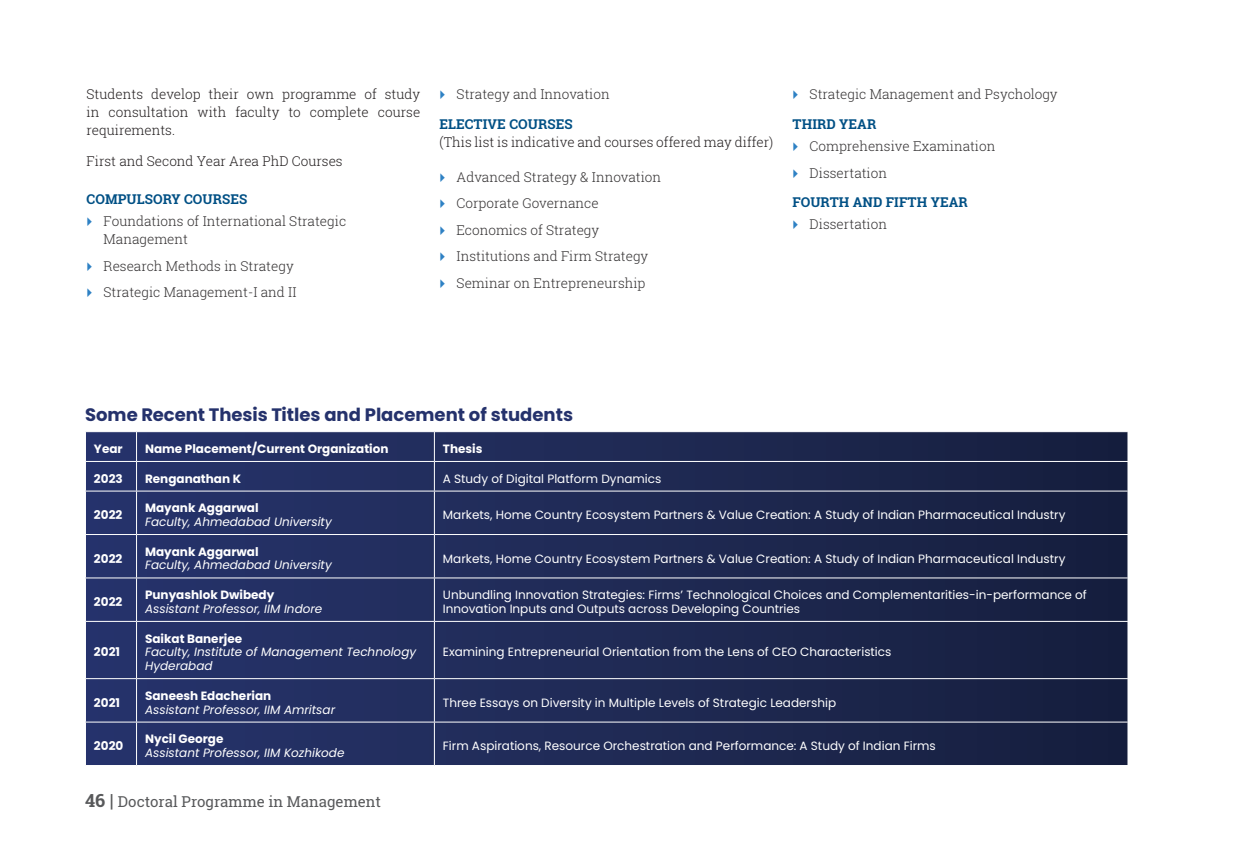
<style>
.page{position:relative;width:1234px;height:851px;background:#fff}
.page>*{position:absolute;margin:0;border:0;box-sizing:border-box;transform-origin:0 0}
.t1{font:700 18px "Poppins";color:#25326c}
.t2{font:15px "Roboto Slab";color:#58595b}
.t3{font:300 13.5px/26.5px "Roboto Slab";color:#333132}
.t4{font:300 13.5px/18px "Roboto Slab";color:#231f20;text-align:justify}
.t5{font:700 13.5px "Roboto Slab";letter-spacing:.005em;color:#015085}
.t6{font:12px/13.8px "Poppins";color:#fff}
.t7{font:italic 12px/13.8px "Poppins";color:#fff}
.t8{font:700 12px "Poppins";color:#fff}
.s1{font-weight:700;font-size:18px}
</style>
<div class="page">
<svg style="left:86px;top:491px;width:1041px;height:274px;background:#202b56"></svg>
<svg style="left:85px;top:431px;width:1043px;height:59px;background:#27315b"></svg>
<hr style="left:136px;top:491px;width:1px;height:43px;background:#fff">
<hr style="left:434px;top:491px;width:1px;height:43px;background:#fff">
<hr style="left:85px;top:534px;width:51px;height:1px;background:#fff">
<hr style="left:136px;top:534px;width:298px;height:1px;background:#fff">
<hr style="left:136px;top:535px;width:1px;height:42px;background:#fff">
<hr style="left:434px;top:534px;width:694px;height:1px;background:#fff">
<hr style="left:434px;top:535px;width:1px;height:42px;background:#fff">
<hr style="left:85px;top:577px;width:51px;height:1px;background:#fff">
<hr style="left:136px;top:577px;width:298px;height:1px;background:#fff">
<hr style="left:136px;top:578px;width:1px;height:43px;background:#fff">
<hr style="left:434px;top:577px;width:694px;height:1px;background:#fff">
<hr style="left:434px;top:578px;width:1px;height:43px;background:#fff">
<hr style="left:85px;top:621px;width:51px;height:1px;background:#fff">
<hr style="left:136px;top:621px;width:298px;height:1px;background:#fff">
<hr style="left:136px;top:621px;width:1px;height:57px;background:#fff">
<hr style="left:434px;top:621px;width:694px;height:1px;background:#fff">
<hr style="left:434px;top:621px;width:1px;height:57px;background:#fff">
<hr style="left:85px;top:678px;width:51px;height:1px;background:#fff">
<hr style="left:136px;top:678px;width:298px;height:1px;background:#fff">
<hr style="left:434px;top:678px;width:694px;height:1px;background:#fff">
<hr style="left:136px;top:679px;width:1px;height:42px;background:#fff">
<hr style="left:434px;top:679px;width:1px;height:42px;background:#fff">
<hr style="left:85px;top:721px;width:51px;height:1px;background:#fff">
<hr style="left:136px;top:721px;width:298px;height:1px;background:#fff">
<hr style="left:434px;top:721px;width:694px;height:1px;background:#fff">
<hr style="left:136px;top:722px;width:1px;height:43px;background:#fff">
<hr style="left:434px;top:722px;width:1px;height:43px;background:#fff">
<p class="t4" style="left:87px;top:85px;width:335px">Students develop their own programme of study in consultation with faculty to complete course requirements.</p>
<p class="t4" style="left:87px;top:152px;width:257px">First and Second Year Area PhD Courses</p>
<p class="t5" style="left:87px;top:190px;width:162px">COMPULSORY COURSES</p>
<p class="t3" style="left:104px;top:212px;width:244px;line-height:18px">Foundations of International Strategic<br>Management</p>
<p class="t3" style="left:104px;top:252px;width:194px">Research Methods in Strategy<br>Strategic Management-I and II</p>
<p class="t3" style="left:456px;top:81px;width:155px">Strategy and Innovation</p>
<p class="t5" style="left:439px;top:115px;width:134px">ELECTIVE COURSES</p>
<p class="t4" style="left:439px;top:132px;width:335px">(This list is indicative and courses offered may differ)</p>
<p class="t3" style="left:456px;top:163px;width:206px">Advanced Strategy &amp; Innovation<br>Corporate Governance<br>Economics of Strategy<br>Institutions and Firm Strategy<br>Seminar on Entrepreneurship</p>
<p class="t3" style="left:809px;top:81px;width:249px">Strategic Management and Psychology</p>
<p class="t5" style="left:792px;top:115px;width:85px">THIRD YEAR</p>
<p class="t3" style="left:809px;top:132px;width:187px">Comprehensive Examination<br>Dissertation</p>
<p class="t5" style="left:792px;top:193px;width:177px">FOURTH AND FIFTH YEAR</p>
<p class="t3" style="left:809px;top:211px;width:79px">Dissertation</p>
<h1 class="t1" style="left:85px;top:404px;width:489px">Some Recent Thesis Titles and Placement of students</h1>
<p class="t8" style="left:94px;top:441px;width:30px">Year</p>
<p class="t8" style="left:145px;top:441px;width:245px">Name Placement/Current Organization</p>
<p class="t8" style="left:443px;top:441px;width:41px">Thesis</p>
<p class="t8" style="left:94px;top:471px;width:30px">2023</p>
<p class="t8" style="left:145px;top:471px;width:97px">Renganathan K</p>
<p class="t6" style="left:443px;top:471px;width:220px">A Study of Digital Platform Dynamics</p>
<p class="t8" style="left:94px;top:508px;width:30px">2022</p>
<p class="t8" style="left:145px;top:501px;width:115px">Mayank Aggarwal</p>
<p class="t7" style="left:145px;top:515px;width:188px">Faculty, Ahmedabad University</p>
<p class="t6" style="left:443px;top:508px;width:624px">Markets, Home Country Ecosystem Partners &amp; Value Creation: A Study of Indian Pharmaceutical Industry</p>
<p class="t8" style="left:94px;top:551px;width:30px">2022</p>
<p class="t8" style="left:145px;top:544px;width:115px">Mayank Aggarwal</p>
<p class="t7" style="left:145px;top:558px;width:188px">Faculty, Ahmedabad University</p>
<p class="t8" style="left:94px;top:594px;width:30px">2022</p>
<p class="t8" style="left:145px;top:587px;width:131px">Punyashlok Dwibedy</p>
<p class="t7" style="left:145px;top:601px;width:179px">Assistant Professor, IIM Indore</p>
<p class="t6" style="left:443px;top:551px;width:624px">Markets, Home Country Ecosystem Partners &amp; Value Creation: A Study of Indian Pharmaceutical Industry</p>
<p class="t6" style="left:443px;top:588px;width:645px">Unbundling Innovation Strategies: Firms’ Technological Choices and Complementarities-in-performance of<br>Innovation Inputs and Outputs across Developing Countries</p>
<p class="t8" style="left:94px;top:645px;width:28px">2021</p>
<p class="t8" style="left:94px;top:695px;width:28px">2021</p>
<p class="t8" style="left:145px;top:631px;width:99px">Saikat Banerjee</p>
<p class="t7" style="left:145px;top:645px;width:272px">Faculty, Institute of Management Technology<br>Hyderabad</p>
<p class="t6" style="left:443px;top:645px;width:450px">Examining Entrepreneurial Orientation from the Lens of CEO Characteristics</p>
<p class="t8" style="left:145px;top:688px;width:128px">Saneesh Edacherian</p>
<p class="t7" style="left:145px;top:702px;width:191px">Assistant Professor, IIM Amritsar</p>
<p class="t6" style="left:443px;top:695px;width:394px">Three Essays on Diversity in Multiple Levels of Strategic Leadership</p>
<p class="t8" style="left:94px;top:738px;width:31px">2020</p>
<p class="t8" style="left:145px;top:731px;width:80px">Nycil George</p>
<p class="t7" style="left:145px;top:745px;width:201px">Assistant Professor, IIM Kozhikode</p>
<p class="t2" style="left:85px;top:791px;width:297px"><span class="s1">46 |</span> Doctoral Programme in Management</p>
<p class="t6" style="left:443px;top:739px;width:494px">Firm Aspirations, Resource Orchestration and Performance: A Study of Indian Firms</p>
</div>
